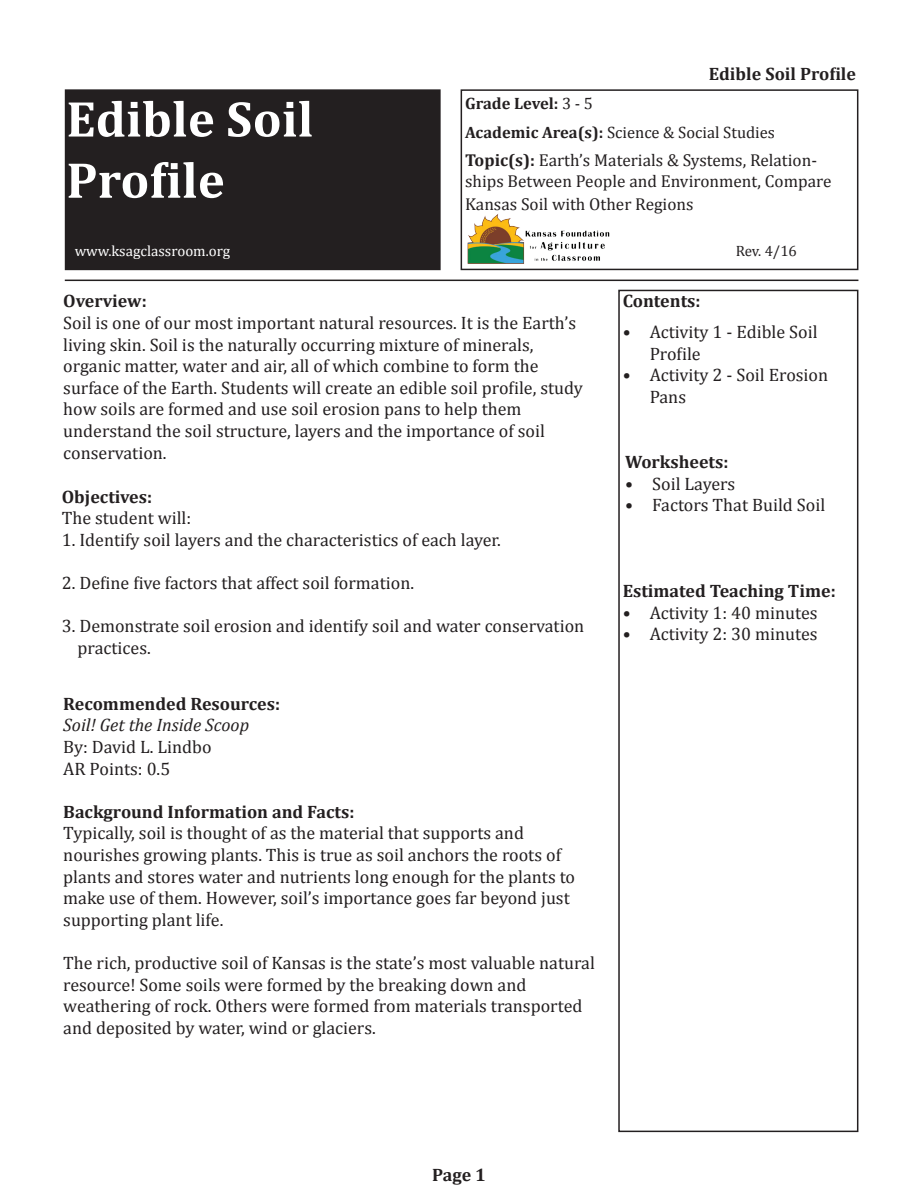
<style>
.page{position:relative;width:918px;height:1188px;background:#fff}
.page>*{position:absolute;margin:0;border:0;box-sizing:border-box;transform-origin:0 0}
.t1{font:700 51px/61.2px "Cambria";color:#fff}
.t2{font:18px/21.6px "Cambria";color:#231f20}
.t3{font:700 18px "Cambria";color:#231f20}
.t4{font:italic 18px "Cambria";color:#231f20}
.t5{font:17.25px/21.8px "Cambria";color:#231f20}
.t6{font:700 16.5px/28.5px "Cambria";color:#231f20}
.t7{font:15px "Cambria";color:#fff}
.t8{font:15px "Cambria";color:#231f20}
.s1{font-weight:400}
.s2{font-weight:700}
</style>
<div class="page">
<div style="left:461px;top:89px;width:397px;height:181px;border:2px solid #231f20"></div>
<div style="left:618px;top:290px;width:240px;height:842px;border:2px solid #231f20"></div>
<div style="left:66px;top:90px;width:374px;height:179px;background:#231f20"></div>
<div style="left:65px;top:89px;width:376px;height:181px;border:2px solid #231f20"></div>
<hr style="left:65px;top:280px;width:793px;height:1px;background:#231f20">
<img style="left:467px;top:214px;width:143px;height:50px">
<h1 class="t1" style="left:66px;top:87px;width:249px">Edible Soil<br>Profile</h1>
<p class="t7" style="left:75px;top:242px;width:157px">www.ksagclassroom.org</p>
<p class="t3" style="left:709px;top:61px;width:149px">Edible Soil Profile</p>
<p class="t6" style="left:465px;top:89px;width:311px">Grade Level: <span class="s1">3 - 5<br></span>Academic Area(s): <span class="s1">Science &amp; Social Studies</span></p>
<p class="t5" style="left:465px;top:149px;width:368px"><span class="s2">Topic(s):</span> Earth’s Materials &amp; Systems, Relation&shy;ships Between People and Environment, Compare<br>Kansas Soil with Other Regions</p>
<p class="t8" style="left:736px;top:242px;width:63px">Rev. 4/16</p>
<p class="t3" style="left:63px;top:289px;width:85px">Overview:</p>
<p class="t2" style="left:63px;top:312px;width:521px">Soil is one of our most important natural resources. It is the Earth’s living skin. Soil is the naturally occurring mixture of minerals, organic matter, water and air, all of which combine to form the surface of the Earth. Students will create an edible soil profile, study how soils are formed and use soil erosion pans to help them understand the soil structure, layers and the importance of soil conservation.</p>
<p class="t3" style="left:62px;top:484px;width:92px">Objectives:</p>
<p class="t2" style="left:62px;top:507px;width:131px">The student will:</p>
<p class="t2" style="left:62px;top:529px;width:441px">1. Identify soil layers and the characteristics of each layer.</p>
<p class="t2" style="left:62px;top:572px;width:354px">2. Define five factors that affect soil formation.</p>
<p class="t2" style="left:78px;top:615px;width:508px;text-indent:-16px">3. Demonstrate soil erosion and identify soil and water conservation practices.</p>
<p class="t3" style="left:63px;top:691px;width:218px">Recommended Resources:</p>
<p class="t4" style="left:63px;top:712px;width:187px">Soil! Get the Inside Scoop</p>
<p class="t2" style="left:63px;top:736px;width:150px">By: David L. Lindbo<br>AR Points: 0.5</p>
<p class="t3" style="left:63px;top:799px;width:293px">Background Information and Facts:</p>
<p class="t2" style="left:63px;top:822px;width:513px">Typically, soil is thought of as the material that supports and nourishes growing plants. This is true as soil anchors the roots of plants and stores water and nutrients long enough for the plants to make use of them. However, soil’s importance goes far beyond just supporting plant life.</p>
<p class="t2" style="left:63px;top:952px;width:533px">The rich, productive soil of Kansas is the state’s most valuable natural resource! Some soils were formed by the breaking down and weathering of rock. Others were formed from materials transported and deposited by water, wind or glaciers.</p>
<p class="t3" style="left:623px;top:289px;width:79px">Contents:</p>
<p class="t2" style="left:650px;top:321px;width:169px;text-indent:-27px">• Activity 1 - Edible Soil<br>Profile</p>
<p class="t2" style="left:650px;top:364px;width:180px;text-indent:-27px">• Activity 2 - Soil Erosion<br>Pans</p>
<p class="t3" style="left:625px;top:449px;width:105px">Worksheets:</p>
<p class="t2" style="left:625px;top:473px;width:112px">• Soil Layers</p>
<p class="t2" style="left:625px;top:494px;width:201px">• Factors That Build Soil</p>
<p class="t3" style="left:623px;top:578px;width:215px">Estimated Teaching Time:</p>
<p class="t2" style="left:623px;top:602px;width:196px">• Activity 1: 40 minutes</p>
<p class="t2" style="left:623px;top:623px;width:196px">• Activity 2: 30 minutes</p>
<p class="t3" style="left:432px;top:1162px;width:55px">Page 1</p>
</div>
